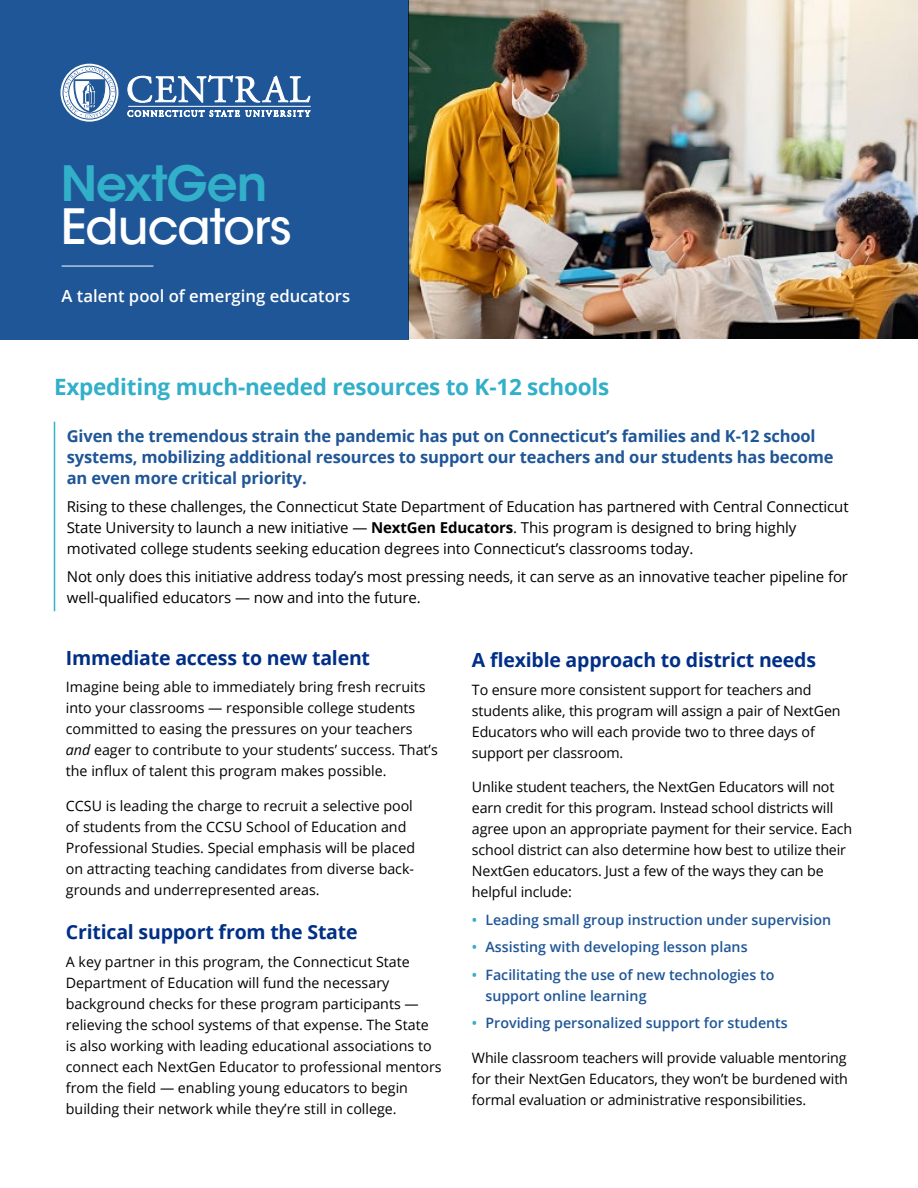
<style>
.page{position:relative;width:918px;height:1188px;background:#fff}
.page>*{position:absolute;margin:0;border:0;box-sizing:border-box;transform-origin:0 0}
.t1{font:500 48.3px "ITC Avant Garde Std";letter-spacing:-.02em;color:#fff}
.t2{font:600 48.3px "ITC Avant Garde Std";letter-spacing:-.02em;color:#32afc9}
.t3{font:700 22.5px "Open Sans";letter-spacing:-.01em;color:#32afc9}
.t4{font:700 19.5px "Open Sans";letter-spacing:-.01em;color:#002f87}
.t5{font:600 16.65px "Open Sans";color:#fff}
.t6{font:700 16.5px/21px "Open Sans";letter-spacing:-.01em;color:#1f5697}
.t7{font:15px/21px "Open Sans";letter-spacing:-.01em;color:#000}
.t8{font:14.25px/21px "Open Sans";color:#000}
.t9{font:600 14.25px/21px "Open Sans";color:#1f5697}
.s1{font-weight:700}
.s2{font-style:italic}
.s3{color:#32afc9}
</style>
<div class="page">
<img style="left:408px;top:0;width:510px;height:338px">
<div style="left:0;top:0;width:408px;height:339px;background:#1f5697"></div>
<div style="left:61px;top:64px;width:57px;height:58px;border:3px solid #fff;border-radius:50%"></div>
<svg style="left:64px;top:67px;width:51px;height:51px"></svg>
<div style="left:68px;top:72px;width:42px;height:41px;border:1px solid #1f5697;border-radius:50%"></div>
<svg style="left:127px;top:75px;width:184px;height:42px"></svg>
<hr style="left:128px;top:106px;width:183px;height:1px;background:#fff">
<hr style="left:62px;top:266px;width:91px;height:1px;background:#fff">
<hr style="left:54px;top:422px;width:1px;height:189px;background:#32afc9">
<h1 class="t2" style="left:61px;top:153px;width:208px">NextGen</h1>
<h1 class="t1" style="left:61px;top:196px;width:233px">Educators</h1>
<p class="t5" style="left:62px;top:285px;width:290px">A talent pool of emerging educators</p>
<h2 class="t3" style="left:54px;top:371px;width:557px">Expediting much-needed resources to K-12 schools</h2>
<p class="t6" style="left:67px;top:425px;width:768px">Given the tremendous strain the pandemic has put on Connecticut’s families and K-12 school systems, mobilizing additional resources to support our teachers and our students has become an even more critical priority.</p>
<p class="t7" style="left:67px;top:496px;width:783px">Rising to these challenges, the Connecticut State Department of Education has partnered with Central Connecticut<br>State University to launch a new initiative — <span class="s1">NextGen Educators</span>. This program is designed to bring highly motivated college students seeking education degrees into Connecticut’s classrooms today.</p>
<p class="t7" style="left:67px;top:565px;width:783px">Not only does this initiative address today’s most pressing needs, it can serve as an innovative teacher pipeline for well-qualified educators — now and into the future.</p>
<h3 class="t4" style="left:66px;top:644px;width:306px">Immediate access to new talent</h3>
<p class="t8" style="left:66px;top:676px;width:373px">Imagine being able to immediately bring fresh recruits into your classrooms — responsible college students committed to easing the pressures on your teachers <span class="s2">and</span> eager to contribute to your students’ success. That’s the influx of talent this program makes possible.</p>
<p class="t8" style="left:66px;top:795px;width:351px">CCSU is leading the charge to recruit a selective pool of students from the CCSU School of Education and Professional Studies. Special emphasis will be placed on attracting teaching candidates from diverse back&shy;grounds and underrepresented areas.</p>
<h3 class="t4" style="left:66px;top:918px;width:293px">Critical support from the State</h3>
<p class="t8" style="left:66px;top:951px;width:377px">A key partner in this program, the Connecticut State Department of Education will fund the necessary background checks for these program participants — relieving the school systems of that expense. The State is also working with leading educational associations to connect each NextGen Educator to professional mentors from the field — enabling young educators to begin building their network while they’re still in college.</p>
<h3 class="t4" style="left:472px;top:646px;width:346px">A flexible approach to district needs</h3>
<p class="t8" style="left:472px;top:679px;width:370px">To ensure more consistent support for teachers and students alike, this program will assign a pair of NextGen Educators who will each provide two to three days of support per classroom.</p>
<p class="t8" style="left:472px;top:776px;width:382px">Unlike student teachers, the NextGen Educators will not earn credit for this program. Instead school districts will agree upon an appropriate payment for their service. Each school district can also determine how best to utilize their NextGen educators. Just a few of the ways they can be helpful include:</p>
<p class="t9" style="left:472px;top:909px;width:361px"><span class="s3">•</span> Leading small group instruction under supervision</p>
<p class="t9" style="left:472px;top:936px;width:277px"><span class="s3">•</span> Assisting with developing lesson plans</p>
<p class="t9" style="left:485px;top:964px;width:291px;text-indent:-13px"><span class="s3">•</span> Facilitating the use of new technologies to support online learning</p>
<p class="t9" style="left:472px;top:1012px;width:317px"><span class="s3">•</span> Providing personalized support for students</p>
<p class="t8" style="left:472px;top:1047px;width:378px;text-align:justify">While classroom teachers will provide valuable mentoring for their NextGen Educators, they won’t be burdened with formal evaluation or administrative responsibilities.</p>
</div>
